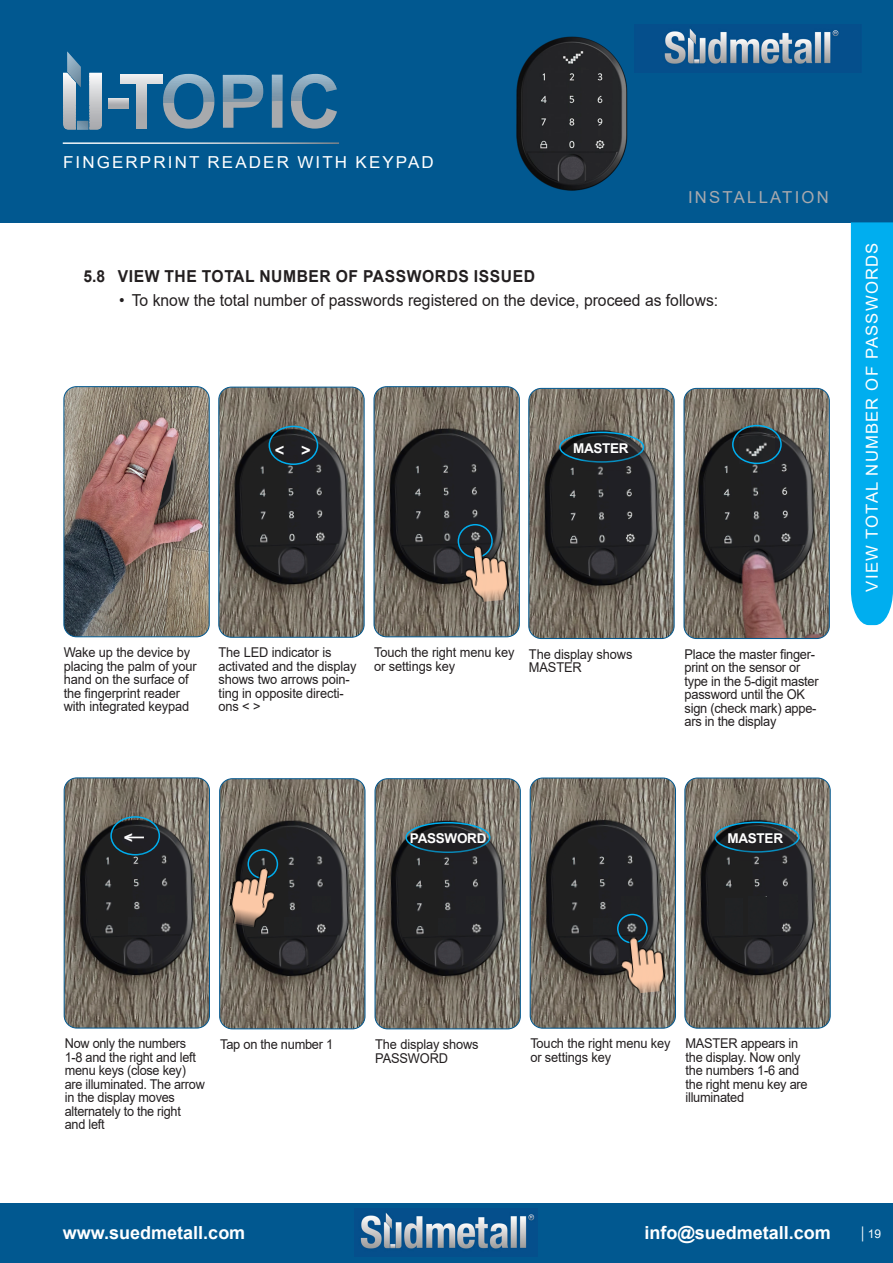
<style>
.page{position:relative;width:893px;height:1263px;background:#fff}
.page>*{position:absolute;margin:0;border:0;box-sizing:border-box;transform-origin:0 0}
.t1{font:700 18px "Arial";color:#fff}
.t2{font:16.5px "Arial";color:#231f20;scale:.95 1}
.t3{font:700 16.5px "Arial";letter-spacing:.035em;color:#231f20;scale:.95 1}
.t4{font:16.5px "Arial";letter-spacing:.125em;color:#fff}
.t5{font:16.5px "Arial";letter-spacing:.07em;color:#fff}
.t6{font:16.5px "Arial";letter-spacing:.135em;color:#a8a9ad}
.t7{font:700 16.5px "Arial";color:#fff}
.t8{font:700 15.6px "Arial";color:#fff}
.t9{font:13.5px/13.5px "Arial";letter-spacing:-.02em;color:#231f20;scale:.95 1}
.t10{font:13.5px/13.5px "Arial";letter-spacing:-.02em;color:#231f20;scale:.94 1}
.t11{font:700 13.5px "Arial";letter-spacing:-.02em;color:#fff}
.t12{font:12px "Arial";color:#fff}
.s1{font-size:15.75px}
</style>
<div class="page">
<div style="left:0;top:1203px;width:893px;height:60px;background:#015890"></div>
<img style="left:359px;top:1213px;width:176px;height:38px">
<div style="left:0;top:0;width:893px;height:223px;background:#015890"></div>
<div style="left:851px;top:222px;width:42px;height:403px;background:#00aeef"></div>
<img style="left:664px;top:28px;width:175px;height:38px">
<hr style="left:63px;top:142px;width:276px;height:2px;background:#fff">
<svg style="left:63px;top:51px;width:39px;height:79px"></svg>
<svg style="left:223px;top:75px;width:40px;height:53px"></svg>
<svg style="left:272px;top:75px;width:11px;height:53px"></svg>
<svg style="left:291px;top:74px;width:46px;height:55px"></svg>
<svg style="left:108px;top:74px;width:106px;height:55px"></svg>
<hr style="left:108px;top:106px;width:21px;height:3px;background:#a8aaad">
<img style="left:64px;top:387px;width:145px;height:250px">
<div style="left:64px;top:386px;width:146px;height:251px;border:1px solid #015890;border-radius:13px"></div>
<img style="left:220px;top:779px;width:145px;height:250px">
<div style="left:219px;top:778px;width:146px;height:251px;border:1px solid #015890;border-radius:13px"></div>
<div style="left:247px;top:849px;width:31px;height:30px;border:2px solid #00aeef;border-radius:50%"></div>
<img style="left:226px;top:863px;width:52px;height:66px">
<img style="left:375px;top:779px;width:145px;height:250px">
<div style="left:375px;top:778px;width:146px;height:251px;border:1px solid #015890;border-radius:13px"></div>
<div style="left:405px;top:822px;width:85px;height:31px;border:2px solid #00aeef;border-radius:50%"></div>
<div style="left:413px;top:836px;width:91px;height:26px;background:#231f20;opacity:.75"></div>
<img style="left:530px;top:778px;width:145px;height:250px">
<div style="left:530px;top:778px;width:146px;height:250px;border:1px solid #015890;border-radius:13px"></div>
<img style="left:685px;top:778px;width:145px;height:250px">
<div style="left:684px;top:778px;width:147px;height:250px;border:1px solid #015890;border-radius:13px"></div>
<img style="left:516px;top:36px;width:112px;height:155px">
<img style="left:684px;top:388px;width:145px;height:250px">
<div style="left:684px;top:388px;width:146px;height:251px;border:1px solid #015890;border-radius:13px"></div>
<img style="left:529px;top:388px;width:145px;height:250px">
<div style="left:528px;top:388px;width:146px;height:251px;border:1px solid #015890;border-radius:13px"></div>
<div style="left:559px;top:432px;width:85px;height:31px;border:2px solid #00aeef;border-radius:50%"></div>
<div style="left:577px;top:445px;width:69px;height:26px;background:#231f20;opacity:.75"></div>
<img style="left:374px;top:387px;width:145px;height:250px">
<div style="left:374px;top:386px;width:146px;height:251px;border:1px solid #015890;border-radius:13px"></div>
<div style="left:458px;top:524px;width:35px;height:34px;border:2px solid #00aeef;border-radius:50%"></div>
<img style="left:463px;top:544px;width:47px;height:59px">
<img style="left:219px;top:387px;width:145px;height:250px">
<div style="left:218px;top:387px;width:146px;height:251px;border:1px solid #015890;border-radius:13px"></div>
<div style="left:278px;top:449px;width:50px;height:23px;background:#231f20"></div>
<div style="left:269px;top:426px;width:49px;height:39px;border:2px solid #00aeef;border-radius:50%"></div>
<img style="left:739px;top:435px;width:36px;height:28px">
<div style="left:732px;top:425px;width:50px;height:39px;border:2px solid #00aeef;border-radius:50%"></div>
<img style="left:64px;top:778px;width:145px;height:250px">
<div style="left:64px;top:777px;width:146px;height:251px;border:1px solid #015890;border-radius:13px"></div>
<div style="left:110px;top:816px;width:50px;height:39px;border:2px solid #00aeef;border-radius:50%"></div>
<div style="left:128px;top:836px;width:26px;height:26px;background:#231f20;opacity:.75"></div>
<svg style="left:127px;top:836px;width:17px;height:2px"></svg>
<img style="left:129px;top:917px;width:18px;height:17px">
<img style="left:157px;top:896px;width:18px;height:16px">
<img style="left:284px;top:918px;width:18px;height:16px">
<img style="left:312px;top:896px;width:18px;height:17px">
<img style="left:438px;top:918px;width:18px;height:17px">
<img style="left:466px;top:896px;width:18px;height:17px">
<img style="left:593px;top:918px;width:18px;height:17px">
<img style="left:725px;top:899px;width:18px;height:36px">
<img style="left:622px;top:897px;width:18px;height:16px">
<div style="left:617px;top:914px;width:31px;height:29px;border:2px solid #00aeef;border-radius:50%"></div>
<img style="left:619px;top:935px;width:48px;height:60px">
<img style="left:749px;top:897px;width:17px;height:38px">
<img style="left:779px;top:894px;width:18px;height:24px">
<div style="left:714px;top:821px;width:85px;height:32px;border:2px solid #00aeef;border-radius:50%"></div>
<div style="left:731px;top:835px;width:70px;height:26px;background:#231f20;opacity:.75"></div>
<p class="t4" style="left:63px;top:150px;width:372px">FINGERPRINT READER WITH KEYPAD</p>
<p class="t6" style="left:688px;top:186px;width:142px">INSTALLATION</p>
<p class="t3" style="left:84px;top:265px;width:477px">5.8 VIEW THE TOTAL NUMBER OF PASSWORDS ISSUED</p>
<p class="t2" style="left:119px;top:289px;width:632px">• To know the total number of passwords registered on the device, proceed as follows:</p>
<p class="t7" style="left:275px;top:439px;width:37px">&lt; &gt;</p>
<p class="t11" style="left:573px;top:438px;width:57px">MASTER</p>
<p class="t9" style="left:64px;top:645px;width:142px">Wake up the device by placing the palm of your hand on the surface of the fingerprint reader with integrated keypad</p>
<p class="t9" style="left:219px;top:646px;width:147px">The LED indicator is activated and the display shows two arrows poin&shy;ting in opposite directi&shy;ons &lt; &gt;</p>
<p class="t9" style="left:374px;top:645px;width:149px">Touch the right menu key or settings key</p>
<p class="t9" style="left:529px;top:647px;width:110px">The display shows<br>MASTER</p>
<p class="t9" style="left:685px;top:647px;width:143px">Place the master finger&shy;print on the sensor or type in the 5-digit master password until the OK sign (check mark) appe&shy;ars in the display</p>
<p class="t5" style="left:861px;top:591px;width:350px;rotate:-90deg">VIEW TOTAL NUMBER OF PASSWORDS</p>
<p class="t8" style="left:124px;top:826px;width:11px">&lt;</p>
<p class="t11" style="left:727px;top:828px;width:57px">MASTER</p>
<p class="t11" style="left:410px;top:829px;width:78px">PASSWORD</p>
<p class="t10" style="left:65px;top:1037px;width:151px">Now only the numbers<br>1-8 and the right and left menu keys (close key) are illuminated. The arrow in the display moves alternately to the right and left</p>
<p class="t9" style="left:220px;top:1037px;width:120px">Tap on the number 1</p>
<p class="t9" style="left:375px;top:1037px;width:110px">The display shows<br>PASSWORD</p>
<p class="t9" style="left:530px;top:1037px;width:149px">Touch the right menu key or settings key</p>
<p class="t9" style="left:685px;top:1037px;width:130px">MASTER appears in the display. Now only the numbers 1-6 and the right menu key are illuminated</p>
<h1 class="t1" style="left:63px;top:1220px;width:184px">www.suedmetall.com</h1>
<h1 class="t1" style="left:644px;top:1220px;width:188px">info@suedmetall.com</h1>
<p class="t12" style="left:861px;top:1225px;width:21px"><span class="s1">|</span> 19</p>
</div>
